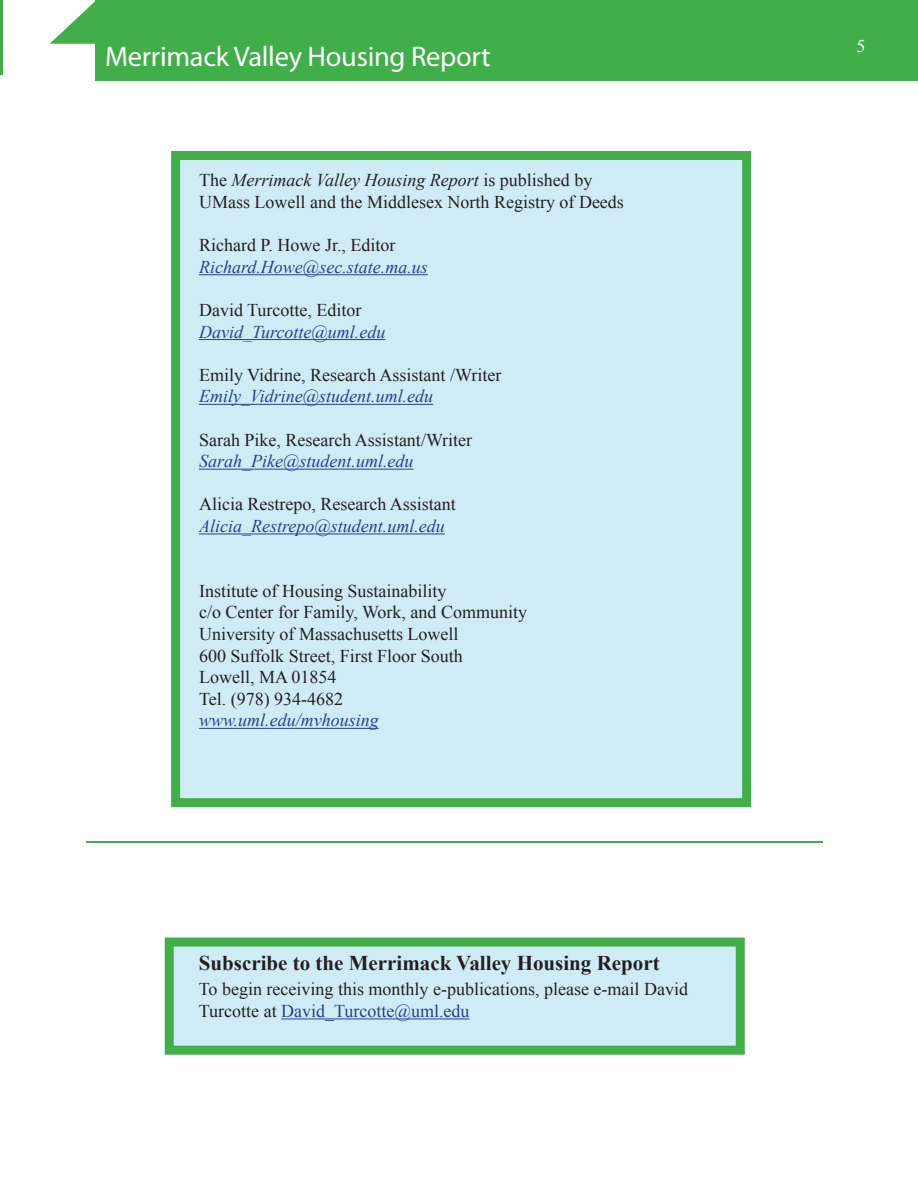
<style>
.page{position:relative;width:918px;height:1188px;background:#fff}
.page>*{position:absolute;margin:0;border:0;box-sizing:border-box;transform-origin:0 0}
.t1{font:28.5px "Myriad Pro";letter-spacing:-.01em;color:#fff}
.t2{font:700 21px "Times New Roman";color:#231f20}
.t3{font:18px "Times New Roman";color:#231f20}
.t4{font:italic 18px "Times New Roman";color:#253f8e}
.t5{font:italic 18px "Times New Roman";color:#231f20}
.t6{font:18px "Times New Roman";color:#253f8e}
.t7{font:18px "Times New Roman";color:#fff}
.s1{font-style:normal}
.s2{color:#231f20}
</style>
<div class="page">
<hr style="left:0;top:0;width:3px;height:75px;background:#40ae49">
<div style="left:165px;top:938px;width:580px;height:117px;background:#cfecf6;border:9px solid #40ae49"></div>
<div style="left:171px;top:151px;width:580px;height:656px;background:#cfecf6;border:9px solid #40ae49"></div>
<hr style="left:86px;top:842px;width:737px;height:1px;background:#40ae49">
<hr style="left:199px;top:274px;width:229px;height:1px;background:#253f8e">
<hr style="left:199px;top:339px;width:186px;height:1px;background:#253f8e">
<hr style="left:199px;top:404px;width:234px;height:1px;background:#253f8e">
<hr style="left:199px;top:469px;width:215px;height:1px;background:#253f8e">
<hr style="left:199px;top:534px;width:246px;height:1px;background:#253f8e">
<hr style="left:199px;top:728px;width:180px;height:1px;background:#253f8e">
<div style="left:96px;top:0;width:822px;height:81px;background:#40ae49"></div>
<svg style="left:50px;top:0;width:46px;height:44px"></svg>
<hr style="left:281px;top:1018px;width:189px;height:1px;background:#253f8e">
<p class="t1" style="left:105px;top:39px;width:387px">Merrimack Valley Housing Report</p>
<p class="t5" style="left:199px;top:168px;width:395px"><span class="s1">The</span> Merrimack Valley Housing Report <span class="s1">is published by</span></p>
<p class="t3" style="left:199px;top:190px;width:426px">UMass Lowell and the Middlesex North Registry of Deeds</p>
<p class="t3" style="left:199px;top:233px;width:198px">Richard P. Howe Jr., Editor</p>
<p class="t4" style="left:199px;top:254px;width:230px">Richard.Howe@sec.state.ma.us</p>
<p class="t3" style="left:199px;top:298px;width:164px">David Turcotte, Editor</p>
<p class="t4" style="left:199px;top:319px;width:188px">David_Turcotte@uml.edu</p>
<p class="t3" style="left:199px;top:363px;width:304px">Emily Vidrine, Research Assistant /Writer</p>
<p class="t4" style="left:199px;top:384px;width:236px">Emily_Vidrine@student.uml.edu</p>
<p class="t3" style="left:199px;top:427px;width:275px">Sarah Pike, Research Assistant/Writer</p>
<p class="t4" style="left:199px;top:449px;width:216px">Sarah_Pike@student.uml.edu</p>
<p class="t3" style="left:199px;top:492px;width:258px">Alicia Restrepo, Research Assistant</p>
<p class="t4" style="left:199px;top:514px;width:247px">Alicia_Restrepo@student.uml.edu</p>
<p class="t3" style="left:199px;top:579px;width:249px">Institute of Housing Sustainability</p>
<p class="t3" style="left:199px;top:600px;width:330px">c/o Center for Family, Work, and Community</p>
<p class="t3" style="left:199px;top:622px;width:261px">University of Massachusetts Lowell</p>
<p class="t3" style="left:199px;top:643px;width:265px">600 Suffolk Street, First Floor South</p>
<p class="t3" style="left:199px;top:665px;width:139px">Lowell, MA 01854</p>
<p class="t3" style="left:199px;top:687px;width:146px">Tel. (978) 934-4682</p>
<p class="t4" style="left:199px;top:708px;width:181px">www.uml.edu/mvhousing</p>
<p class="t2" style="left:199px;top:948px;width:462px">Subscribe to the Merrimack Valley Housing Report</p>
<p class="t3" style="left:199px;top:977px;width:491px">To begin receiving this monthly e-publications, please e-mail David</p>
<p class="t6" style="left:199px;top:999px;width:272px"><span class="s2">Turcotte at</span> David_Turcotte@uml.edu</p>
<p class="t7" style="left:856px;top:34px;width:10px">5</p>
</div>
